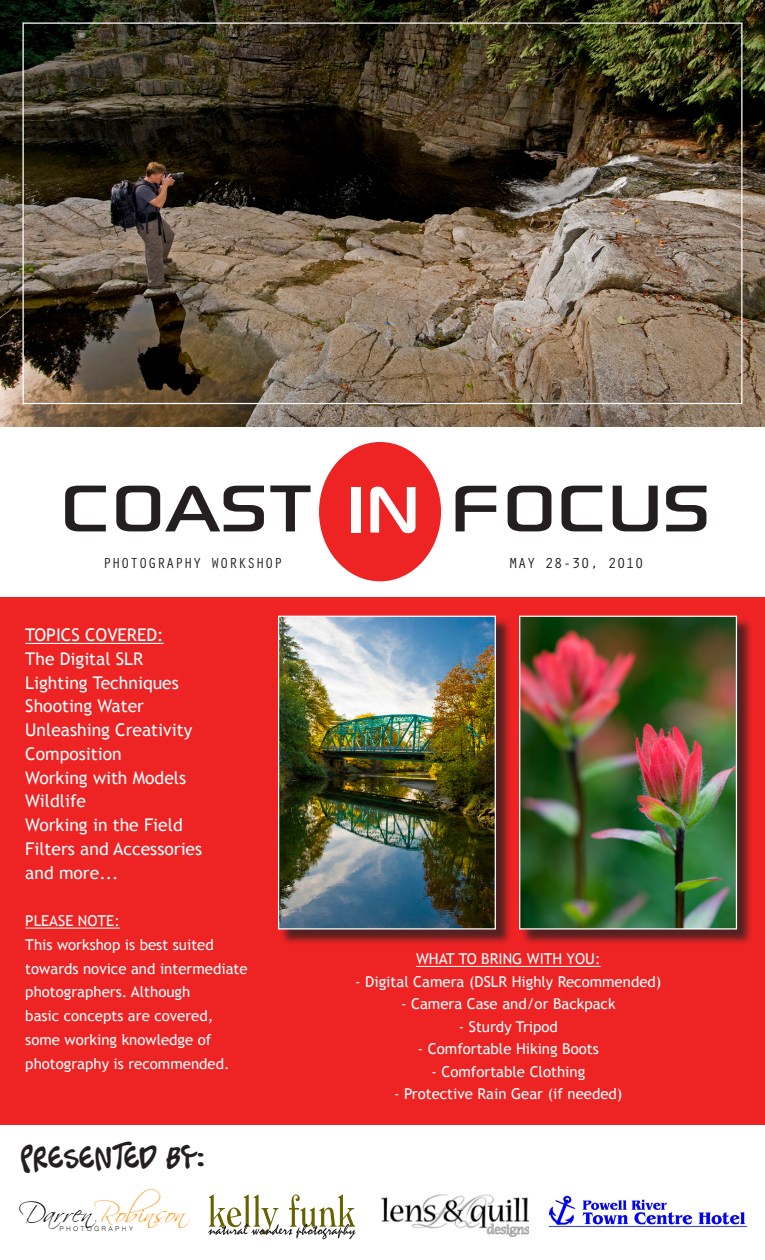
<style>
.page{position:relative;width:765px;height:1260px;background:#fff}
.page>*{position:absolute;margin:0;border:0;box-sizing:border-box;transform-origin:0 0}
.t1{font:93.75px "Sony Sketch EF";color:#231f20}
.t2{font:27.5px "Timotheos";color:#231f20}
.t3{font:27.12px "Scriptina";letter-spacing:-.015em;color:#ff981f}
.t4{font:17.5px/23.8px "Trebuchet MS";color:#fff}
.t5{font:15px/23.8px "Trebuchet MS";color:#fff}
.t6{font:15px "Orator Std";color:#231f20}
.t7{font:8.75px "Microsoft Yi Baiti";letter-spacing:.25em;color:#000}
.s1{color:#fff}
.s2{color:#000}
</style>
<div class="page">
<img style="left:0;top:0;width:765px;height:427px">
<div style="left:318px;top:441px;width:124px;height:141px;background:#ee2323;border-radius:50%"></div>
<div style="left:0;top:597px;width:765px;height:528px;background:#ed2324"></div>
<hr style="left:25px;top:643px;width:139px;height:1px;background:#fff">
<hr style="left:25px;top:928px;width:95px;height:1px;background:#fff">
<img style="left:381px;top:1194px;width:147px;height:43px">
<svg style="left:208px;top:1195px;width:147px;height:44px"></svg>
<div style="left:280px;top:618px;width:237px;height:332px;background:#231f20;opacity:.75"></div>
<img style="left:280px;top:618px;width:214px;height:310px">
<div style="left:278px;top:616px;width:218px;height:314px;border:1px solid #fff"></div>
<img style="left:548px;top:1195px;width:200px;height:33px">
<div style="left:521px;top:618px;width:237px;height:332px;background:#231f20;opacity:.75"></div>
<img style="left:521px;top:618px;width:214px;height:310px">
<div style="left:519px;top:616px;width:218px;height:314px;border:1px solid #fff"></div>
<hr style="left:416px;top:966px;width:185px;height:1px;background:#fff">
<p class="t1" style="left:60px;top:455px;width:654px">COAST <span class="s1">IN</span> FOCUS</p>
<p class="t6" style="left:103px;top:552px;width:182px">PHOTOGRAPHY WORKSHOP</p>
<p class="t6" style="left:509px;top:552px;width:136px">MAY 28-30, 2010</p>
<p class="t4" style="left:25px;top:623px;width:140px">TOPICS COVERED:<br>The Digital SLR</p>
<p class="t4" style="left:25px;top:671px;width:155px">Lighting Techniques</p>
<p class="t4" style="left:25px;top:695px;width:120px">Shooting Water</p>
<p class="t4" style="left:25px;top:718px;width:169px">Unleashing Creativity<br>Composition<br>Working with Models<br>Wildlife</p>
<p class="t4" style="left:25px;top:813px;width:159px">Working in the Field</p>
<p class="t4" style="left:25px;top:837px;width:178px">Filters and Accessories</p>
<p class="t4" style="left:25px;top:861px;width:95px">and more...</p>
<p class="t5" style="left:25px;top:909px;width:96px">PLEASE NOTE:</p>
<p class="t5" style="left:25px;top:933px;width:224px">This workshop is best suited towards novice and intermediate photographers. Although<br>basic concepts are covered, some working knowledge of photography is recommended.</p>
<p class="t2" style="left:20px;top:1135px;width:188px">PRESENTED BY:</p>
<p class="t3" style="left:19px;top:1197px;width:168px"><span class="s2">Darren</span>Robinson</p>
<p class="t7" style="left:60px;top:1223px;width:75px">PHOTOGRAPHY</p>
<p class="t5" style="left:416px;top:948px;width:186px">WHAT TO BRING WITH YOU:</p>
<p class="t5" style="left:355px;top:970px;width:308px">- Digital Camera (DSLR Highly Recommended)</p>
<p class="t5" style="left:401px;top:993px;width:216px">- Camera Case and/or Backpack</p>
<p class="t5" style="left:459px;top:1015px;width:101px">- Sturdy Tripod</p>
<p class="t5" style="left:418px;top:1038px;width:182px">- Comfortable Hiking Boots</p>
<p class="t5" style="left:431px;top:1060px;width:155px">- Comfortable Clothing</p>
<p class="t5" style="left:394px;top:1083px;width:230px">- Protective Rain Gear (if needed)</p>
</div>
